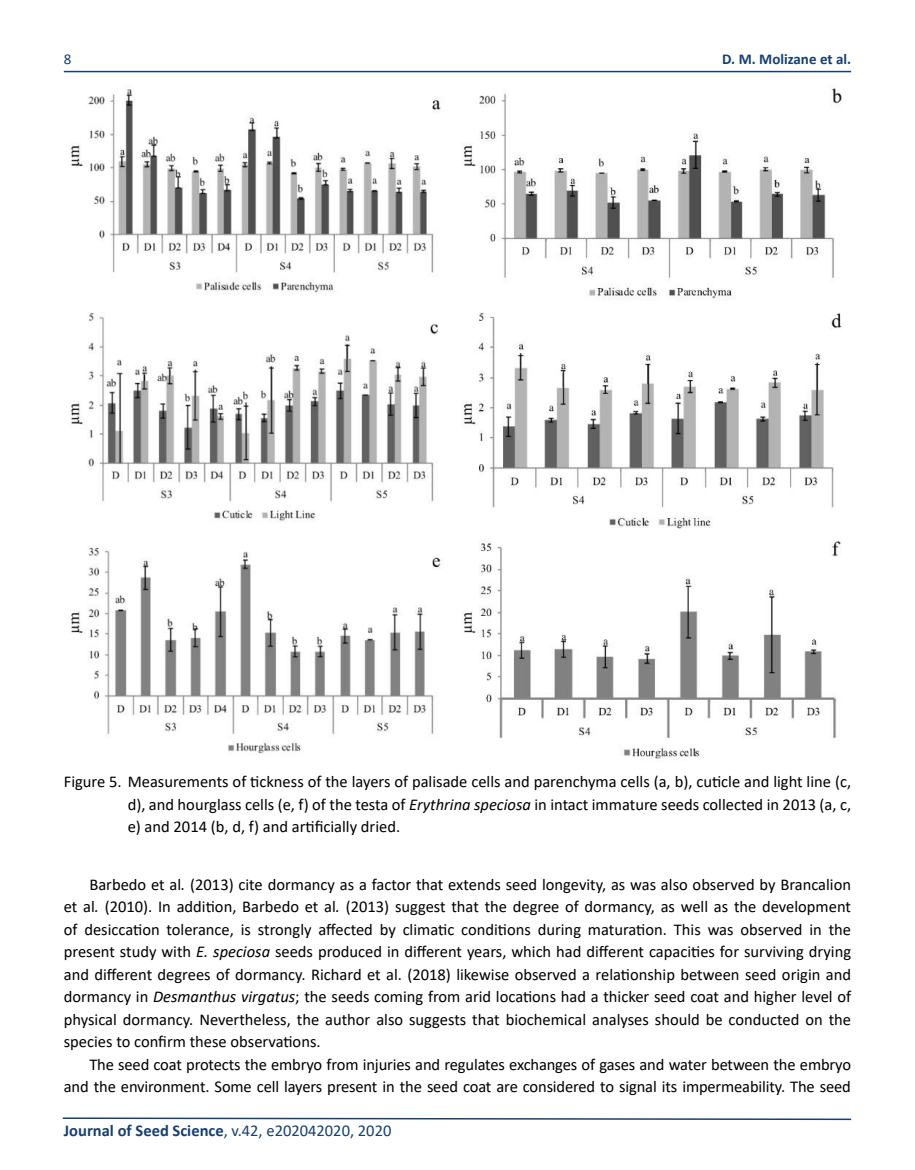
<style>
.page{position:relative;width:915px;height:1170px;background:#fff}
.page>*{position:absolute;margin:0;border:0;box-sizing:border-box;transform-origin:0 0}
.t1{font:16.5px/22.5px "Calibri";letter-spacing:-.01em;color:#000;text-align:justify}
.t2{font:16.5px "Calibri";color:#173f70}
.t3{font:700 15px "Calibri";color:#173f70}
.t4{font:15px "Calibri";color:#173f70}
.s1{font-style:italic}
.s2{font-weight:700}
</style>
<div class="page">
<img style="left:70px;top:87px;width:772px;height:672px">
<svg style="left:62px;top:1117px;width:790px;height:3px"></svg>
<hr style="left:64px;top:71px;width:786px;height:1px;background:#173f70">
<p class="t4" style="left:64px;top:48px;width:9px">8</p>
<p class="t3" style="left:722px;top:48px;width:130px">D. M. Molizane et al.</p>
<p class="t1" style="left:128px;top:770px;width:724px;text-indent:-64px">Figure 5. Measurements of tickness of the layers of palisade cells and parenchyma cells (a, b), cuticle and light line (c, d), and hourglass cells (e, f) of the testa of <span class="s1">Erythrina speciosa</span> in intact immature seeds collected in 2013 (a, c, e) and 2014 (b, d, f) and artificially dried.</p>
<p class="t1" style="left:64px;top:872px;width:788px;text-indent:26px">Barbedo et al<span class="s1">.</span> (2013) cite dormancy as a factor that extends seed longevity, as was also observed by Brancalion et al<span class="s1">.</span> (2010). In addition, Barbedo et al<span class="s1">.</span> (2013) suggest that the degree of dormancy, as well as the development of desiccation tolerance, is strongly affected by climatic conditions during maturation. This was observed in the present study with <span class="s1">E. speciosa</span> seeds produced in different years, which had different capacities for surviving drying and different degrees of dormancy. Richard et al. (2018) likewise observed a relationship between seed origin and dormancy in <span class="s1">Desmanthus virgatus</span>; the seeds coming from arid locations had a thicker seed coat and higher level of physical dormancy. Nevertheless, the author also suggests that biochemical analyses should be conducted on the species to confirm these observations.</p>
<p class="t1" style="left:64px;top:1052px;width:788px;text-align:right">The seed coat protects the embryo from injuries and regulates exchanges of gases and water between the embryo and the environment. Some cell layers present in the seed coat are considered to signal its impermeability. The seed</p>
<p class="t2" style="left:64px;top:1118px;width:329px"><span class="s2">Journal of Seed Science</span>, v.42, e202042020, 2020</p>
</div>
